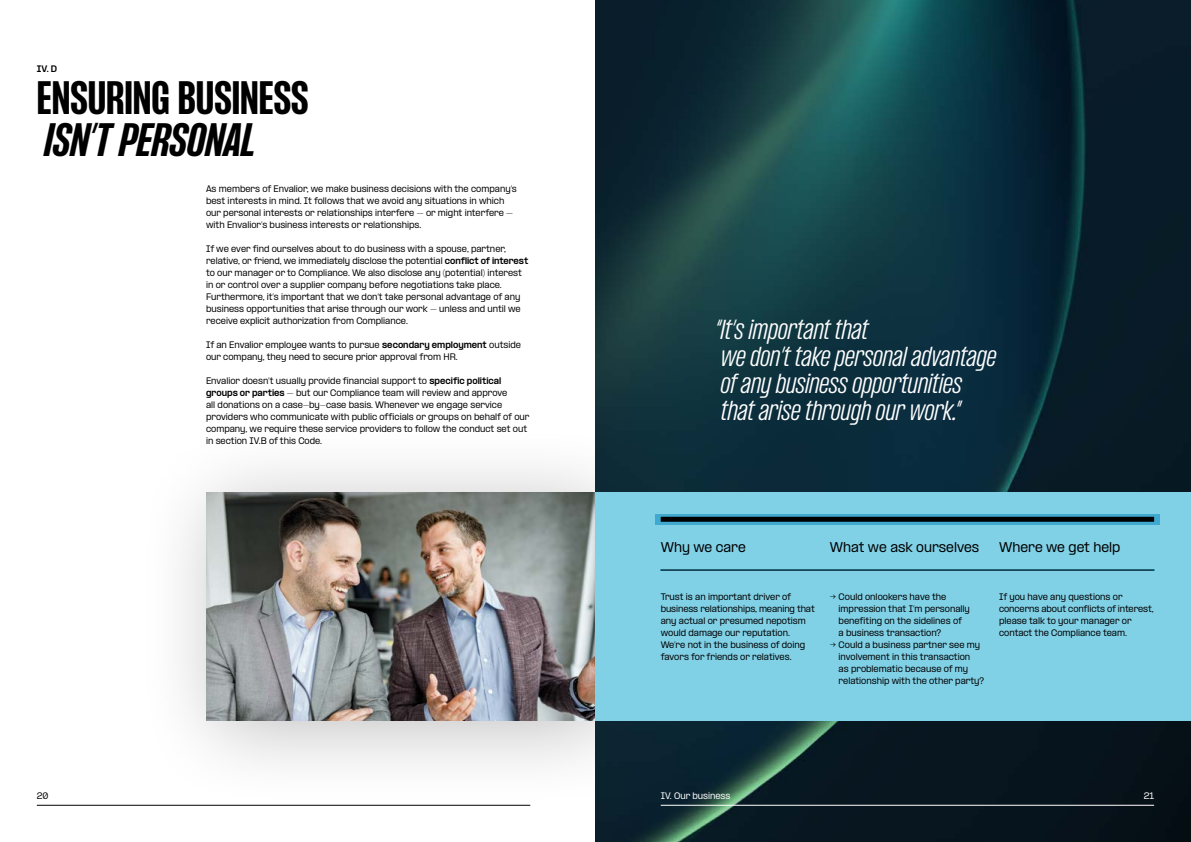
<style>
.page{position:relative;width:1191px;height:842px;background:#fff}
.page>*{position:absolute;margin:0;border:0;box-sizing:border-box;transform-origin:0 0}
.t1{font:700 condensed 41px "PP Formula";color:#000}
.t2{font:italic 700 condensed 41px "PP Formula";color:#000}
.t3{font:italic 300 condensed 24px/27px "PP Formula";color:#fff}
.t4{font:500 12px "PP Formula";color:#000}
.t5{font:500 8px/12px "PP Formula";color:#000}
.t6{font:500 8px "PP Formula";color:#fff}
.t7{font:800 8px "PP Formula";color:#000}
.s1{font-weight:800}
.s2{font-size:10px}
</style>
<div class="page">
<div style="left:136px;top:422px;width:549px;height:387px;background:#000;opacity:.25"></div>
<img style="left:206px;top:492px;width:389px;height:228px">
<img style="left:595px;top:0;width:596px;height:842px">
<div style="left:595px;top:492px;width:596px;height:228px;background:#80d0e6"></div>
<div style="left:660px;top:517px;width:494px;height:5px;background:#000"></div>
<hr style="left:660px;top:570px;width:494px;height:1px;background:#000">
<hr style="left:660px;top:805px;width:494px;height:1px;background:#fff">
<hr style="left:37px;top:805px;width:493px;height:1px;background:#000">
<p class="t7" style="left:37px;top:63px;width:22px">IV. D</p>
<h1 class="t1" style="left:37px;top:73px;width:273px">ENSURING BUSINESS</h1>
<h1 class="t2" style="left:45px;top:115px;width:213px">ISN’T PERSONAL</h1>
<p class="t5" style="left:206px;top:183px;width:312px">As members of Envalior, we make business decisions with the company’s best interests in mind. It follows that we avoid any situations in which our personal interests or relationships interfere – or might interfere – with Envalior’s business interests or relationships.</p>
<p class="t5" style="left:206px;top:243px;width:324px">If we ever find ourselves about to do business with a spouse, partner, relative, or friend, we immediately disclose the potential <span class="s1">conflict of interest </span>to our manager or to Compliance. We also disclose any (potential) interest in or control over a supplier company before negotiations take place.<br>Furthermore, it’s important that we don’t take personal advantage of any business opportunities that arise through our work – unless and until we receive explicit authorization from Compliance.</p>
<p class="t5" style="left:206px;top:339px;width:316px">If an Envalior employee wants to pursue <span class="s1">secondary employment</span> outside our company, they need to secure prior approval from HR.</p>
<p class="t5" style="left:206px;top:375px;width:325px">Envalior doesn’t usually provide financial support to <span class="s1">specific political groups or parties</span> – but our Compliance team will review and approve<br>all donations on a case-by-case basis. Whenever we engage service providers who communicate with public officials or groups on behalf of our company, we require these service providers to follow the conduct set out in section IV.B of this Code.</p>
<h2 class="t3" style="left:715px;top:316px;width:282px">“It’s important that<br>we don’t take personal advantage of any business opportunities that arise through our work.”</h2>
<h3 class="t4" style="left:660px;top:540px;width:87px">Why we care</h3>
<p class="t5" style="left:660px;top:591px;width:156px">Trust is an important driver of business relationships, meaning that any actual or presumed nepotism would damage our reputation.<br>We’re not in the business of doing favors for friends or relatives.</p>
<h3 class="t4" style="left:830px;top:540px;width:151px">What we ask ourselves</h3>
<p class="t5" style="left:838px;top:591px;width:133px;text-indent:-9px"><span class="s2">→</span> Could onlookers have the impression that I’m personally benefiting on the sidelines of<br>a business transaction?</p>
<p class="t5" style="left:838px;top:639px;width:147px;text-indent:-9px"><span class="s2">→</span> Could a business partner see my involvement in this transaction<br>as problematic because of my relationship with the other party?</p>
<h3 class="t4" style="left:999px;top:540px;width:123px">Where we get help</h3>
<p class="t5" style="left:999px;top:591px;width:156px">If you have any questions or concerns about conflicts of interest, please talk to your manager or contact the Compliance team.</p>
<p class="t5" style="left:37px;top:790px;width:13px">20</p>
<p class="t6" style="left:660px;top:791px;width:71px">IV. Our business</p>
<p class="t6" style="left:1143px;top:791px;width:12px">21</p>
</div>
